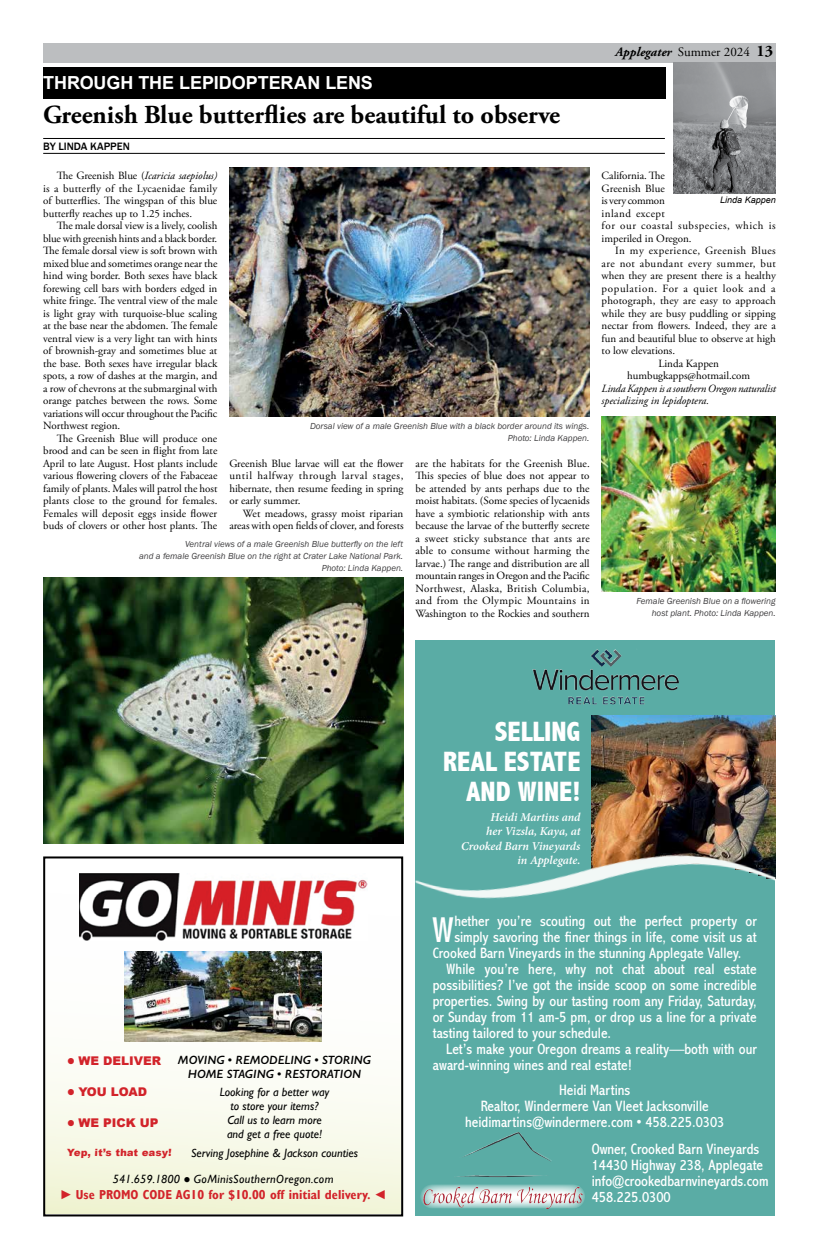
<style>
.page{position:relative;width:819px;height:1260px;background:#fff}
.page>*{position:absolute;margin:0;border:0;box-sizing:border-box;transform-origin:0 0}
.t1{font:35.9px "Abadi MT Condensed";color:#fff}
.t2{font:800 condensed 28px/30px "Abadi";color:#fff;text-align:right}
.t3{font:700 26px "Adobe Garamond Pro";color:#000}
.t4{font:700 18px "Arial";letter-spacing:-.005em;color:#fff}
.t5{font:15px/16px "Abadi MT Condensed";color:#fff;text-align:center}
.t6{font:700 condensed 13px "Gill Sans";color:#d2232a}
.t7{font:italic 700 13px "Adobe Garamond Pro";color:#000}
.t8{font:italic 12px/14px "Gill Sans";color:#000;text-align:center}
.t9{font:italic 600 12px/14.4px "Minion Pro";letter-spacing:-.005em;color:#fff;text-align:right}
.t10{font:italic 600 12px/14.4px "Gill Sans";color:#000;text-align:center}
.t11{font:italic 12px "Gill Sans";letter-spacing:.03em;color:#000}
.t12{font:900 12px "Arial";color:#d2232a}
.t13{font:11px/12.5px "Adobe Garamond Pro";color:#000;text-align:justify}
.t14{font:italic 11px/12.5px "Adobe Garamond Pro";letter-spacing:-.015em;color:#000}
.t15{font:11px "Adobe Garamond Pro";letter-spacing:.035em;color:#000}
.t16{font:11px "Adobe Garamond Pro";letter-spacing:.04em;color:#000}
.t17{font:11px "Adobe Garamond Pro";letter-spacing:.055em;color:#000}
.t18{font:500 11px "Franklin Gothic";color:#000}
.t19{font:900 10px "Arial";color:#d2232a}
.t20{font:italic 9px/12px "Franklin Gothic";color:#414042;text-align:right}
.t21{font:italic 9px "Arial";color:#000}
.s1{font-style:italic}
.s2{font-weight:400;font-style:normal}
.s3{font-style:normal;font-size:16px}
.s4{font-family:"Franklin Gothic";font-weight:800;font-size:14px}
.s5{font-family:"Franklin Gothic";font-weight:800;font-stretch:normal}
.s6{font-family:"Franklin Gothic";font-weight:800;font-style:normal}
</style>
<div class="page">
<div style="left:43px;top:43px;width:733px;height:20px;background:#bcbec0"></div>
<img style="left:674px;top:63px;width:102px;height:131px">
<div style="left:416px;top:640px;width:360px;height:576px;background:#5aaca5"></div>
<img style="left:591px;top:715px;width:185px;height:73px">
<img style="left:532px;top:649px;width:168px;height:76px">
<img style="left:416px;top:788px;width:360px;height:182px">
<img style="left:420px;top:1132px;width:165px;height:77px">
<img style="left:43px;top:577px;width:360px;height:267px">
<img style="left:230px;top:167px;width:360px;height:249px">
<img style="left:602px;top:417px;width:174px;height:175px">
<div style="left:45px;top:856px;width:356px;height:358px;background:linear-gradient(to bottom,#fff,#f4f7e1)"></div>
<img style="left:79px;top:874px;width:288px;height:66px">
<img style="left:125px;top:951px;width:197px;height:90px">
<div style="left:43px;top:856px;width:360px;height:360px;border:2px solid #000"></div>
<hr style="left:43px;top:138px;width:622px;height:1px;background:#000">
<hr style="left:43px;top:153px;width:622px;height:1px;background:#000">
<div style="left:43px;top:67px;width:623px;height:31px;background:#000"></div>
<h3 class="t4" style="left:43px;top:71px;width:331px">THROUGH THE LEPIDOPTERAN LENS</h3>
<h3 class="t3" style="left:43px;top:100px;width:519px">Greenish Blue butterflies are beautiful to observe</h3>
<p class="t18" style="left:43px;top:139px;width:88px">BY LINDA KAPPEN</p>
<p class="t13" style="left:43px;top:170px;width:176px;text-indent:13px">The Greenish Blue (<span class="s1">Icaricia saepiolus) </span>is a butterfly of the Lycaenidae family of butterflies. The wingspan of this blue butterfly reaches up to 1.25 inches.</p>
<p class="t13" style="left:43px;top:220px;width:176px;text-indent:13px">The male dorsal view is a lively, coolish blue with greenish hints and a black border.<br>The female dorsal view is soft brown with mixed blue and sometimes orange near the hind wing border. Both sexes have black forewing cell bars with borders edged in white fringe. The ventral view of the male is light gray with turquoise-blue scaling at the base near the abdomen. The female ventral view is a very light tan with hints of brownish-gray and sometimes blue at the base. Both sexes have irregular black spots, a row of dashes at the margin, and a row of chevrons at the submarginal with orange patches between the rows. Some variations will occur throughout the Pacific Northwest region.</p>
<p class="t13" style="left:43px;top:433px;width:176px;text-indent:13px">The Greenish Blue will produce one brood and can be seen in flight from late April to late August. Host plants include various flowering clovers of the Fabaceae family of plants. Males will patrol the host plants close to the ground for females.<br>Females will deposit eggs inside flower buds of clovers or other host plants. The</p>
<p class="t20" style="left:310px;top:420px;width:281px">Dorsal view of a male Greenish Blue with a black border around its wings.<br>Photo: Linda Kappen.</p>
<p class="t13" style="left:416px;top:457px;width:176px">are the habitats for the Greenish Blue.<br>This species of blue does not appear to be attended by ants perhaps due to the moist habitats. (Some species of lycaenids have a symbiotic relationship with ants because the larvae of the butterfly secrete a sweet sticky substance that ants are able to consume without harming the larvae.) The range and distribution are all mountain ranges in Oregon and the Pacific Northwest, Alaska, British Columbia, and from the Olympic Mountains in Washington to the Rockies and southern</p>
<p class="t13" style="left:229px;top:457px;width:176px">Greenish Blue larvae will eat the flower until halfway through larval stages, hibernate, then resume feeding in spring or early summer.</p>
<p class="t13" style="left:229px;top:507px;width:176px;text-align:right">Wet meadows, grassy moist riparian areas with open fields of clover, and forests</p>
<p class="t20" style="left:139px;top:539px;width:266px">Ventral views of a male Greenish Blue butterfly on the left<br>and a female Greenish Blue on the right at Crater Lake National Park.<br>Photo: Linda Kappen.</p>
<p class="t7" style="left:616px;top:45px;width:159px">Applegater <span class="s2">Summer 2024</span> <span class="s3">13</span></p>
<p class="t13" style="left:602px;top:170px;width:175px;text-align:left">California. The<br>Greenish Blue<br>is very common<br>inland except<br>for our coastal subspecies, which is imperiled in Oregon.</p>
<p class="t16" style="left:615px;top:244px;width:162px">In my experience, Greenish Blues</p>
<p class="t15" style="left:602px;top:257px;width:176px">are not abundant every summer, but</p>
<p class="t13" style="left:602px;top:270px;width:176px">when they are present there is a healthy</p>
<p class="t17" style="left:602px;top:282px;width:176px">population. For a quiet look and a</p>
<p class="t13" style="left:602px;top:295px;width:176px">photograph, they are easy to approach</p>
<p class="t13" style="left:602px;top:307px;width:176px">while they are busy puddling or sipping</p>
<p class="t13" style="left:602px;top:320px;width:176px">nectar from flowers. Indeed, they are a</p>
<p class="t13" style="left:602px;top:332px;width:176px">fun and beautiful blue to observe at high</p>
<p class="t13" style="left:602px;top:345px;width:75px">to low elevations.</p>
<p class="t13" style="left:658px;top:357px;width:62px">Linda Kappen</p>
<p class="t13" style="left:627px;top:370px;width:125px">humbugkapps@hotmail.com</p>
<p class="t14" style="left:602px;top:382px;width:176px">Linda Kappen is a southern Oregon naturalist specializing in lepidoptera.</p>
<p class="t21" style="left:720px;top:195px;width:57px">Linda Kappen</p>
<p class="t20" style="left:636px;top:595px;width:141px">Female Greenish Blue on a flowering host plant. Photo: Linda Kappen.</p>
<h2 class="t2" style="left:443px;top:716px;width:139px">SELLING<br>REAL ESTATE<br>AND WINE!</h2>
<p class="t9" style="left:461px;top:810px;width:121px">Heidi Martins and<br>her Vizsla, Kaya, at<br>Crooked Barn Vineyards in Applegate.</p>
<p class="t10" style="left:178px;top:1053px;width:195px">MOVING • REMODELING • STORING<br>HOME STAGING • RESTORATION</p>
<p class="t12" style="left:67px;top:1052px;width:96px"><span class="s4">●</span> WE DELIVER</p>
<p class="t12" style="left:67px;top:1083px;width:82px"><span class="s4">●</span> YOU LOAD</p>
<p class="t12" style="left:67px;top:1114px;width:93px"><span class="s4">●</span> WE PICK UP</p>
<p class="t19" style="left:67px;top:1145px;width:107px">Yep, it’s that easy!</p>
<p class="t6" style="left:60px;top:1187px;width:329px"><span class="s5">►</span> Use PROMO CODE AG10 for $10.00 off initial delivery. <span class="s5">◄</span></p>
<p class="t8" style="left:220px;top:1085px;width:111px">Looking for a better way to store your items?<br>Call us to learn more and get a free quote!</p>
<p class="t8" style="left:191px;top:1146px;width:168px">Serving Josephine &amp; Jackson counties</p>
<p class="t11" style="left:113px;top:1172px;width:222px">541.659.1800 <span class="s6">●</span> GoMinisSouthernOregon.com</p>
<h1 class="t1" style="left:432px;top:910px;width:24px">W</h1>
<h3 class="t5" style="left:454px;top:913px;width:304px">hether you’re scouting out the perfect property or</h3>
<h3 class="t5" style="left:454px;top:929px;width:304px">simply savoring the finer things in life, come visit us at</h3>
<h3 class="t5" style="left:433px;top:945px;width:310px">Crooked Barn Vineyards in the stunning Applegate Valley.</h3>
<h3 class="t5" style="left:446px;top:961px;width:312px">While you’re here, why not chat about real estate</h3>
<h3 class="t5" style="left:433px;top:977px;width:325px">possibilities? I’ve got the inside scoop on some incredible</h3>
<h3 class="t5" style="left:433px;top:993px;width:326px">properties. Swing by our tasting room any Friday, Saturday,</h3>
<h3 class="t5" style="left:433px;top:1009px;width:325px">or Sunday from 11 am-5 pm, or drop us a line for a private</h3>
<h3 class="t5" style="left:433px;top:1025px;width:180px">tasting tailored to your schedule.</h3>
<h3 class="t5" style="left:446px;top:1041px;width:312px">Let’s make your Oregon dreams a reality—both with our</h3>
<h3 class="t5" style="left:433px;top:1057px;width:201px">award-winning wines and real estate!</h3>
<h3 class="t5" style="left:465px;top:1082px;width:261px">Heidi Martins<br>Realtor, Windermere Van Vleet Jacksonville heidimartins@windermere.com • 458.225.0303</h3>
<h3 class="t5" style="left:592px;top:1142px;width:178px;text-align:left">Owner, Crooked Barn Vineyards<br>14430 Highway 238, Applegate info@crookedbarnvineyards.com<br>458.225.0300</h3>
</div>
